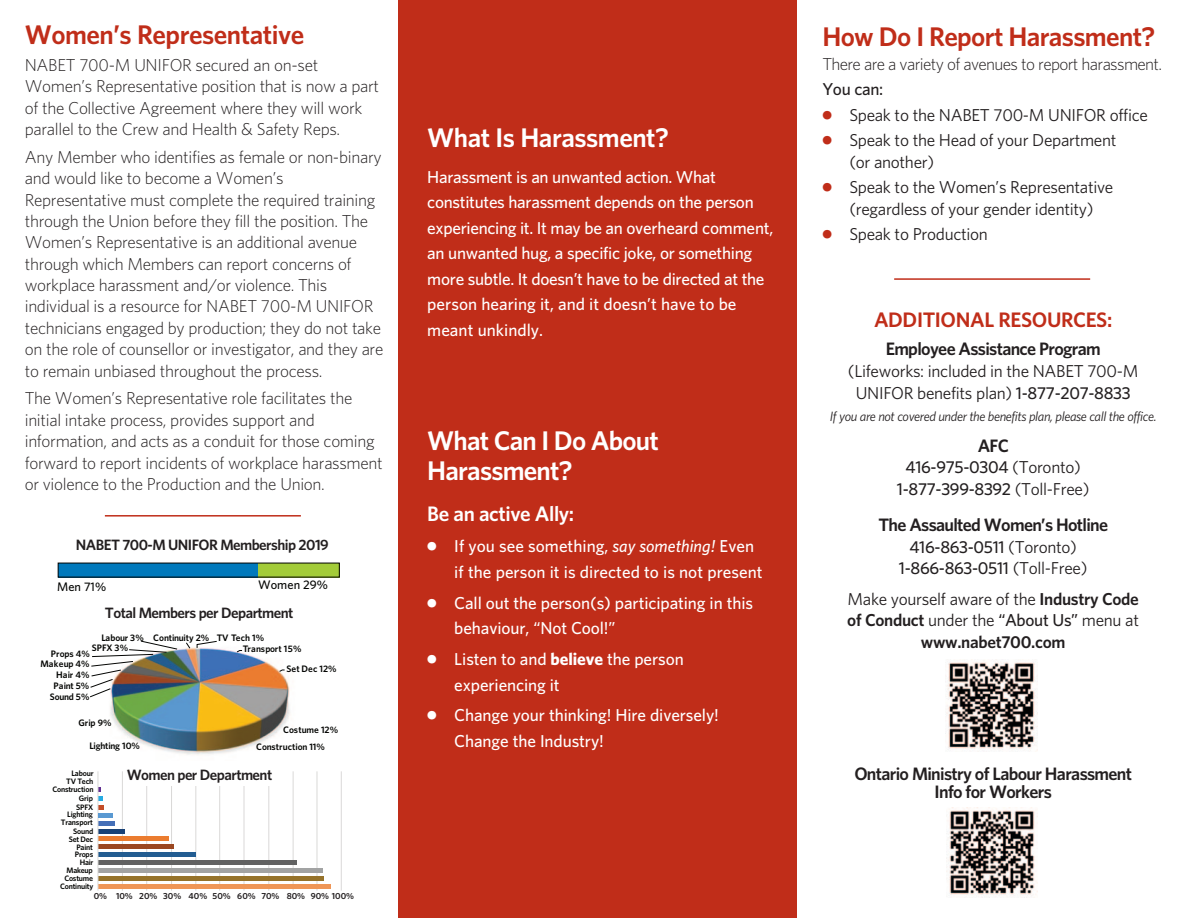
<style>
.page{position:relative;width:1188px;height:918px;background:#fff}
.page>*{position:absolute;margin:0;border:0;box-sizing:border-box;transform-origin:0 0}
.t1{font:600 27px "Whitney";letter-spacing:-.02em;color:#c02d19}
.t2{font:600 27px/30px "Whitney";letter-spacing:-.03em;color:#fff}
.t3{font:600 21px "Whitney";letter-spacing:-.02em;color:#c02d19}
.t4{font:600 21px "Whitney";letter-spacing:-.02em;color:#fff}
.t5{font:600 18px/18px "Whitney";letter-spacing:-.04em;color:#231f20;text-align:center}
.t6{font:300 17.25px/21.3px "Whitney";letter-spacing:-.02em;color:#231f20}
.t7{font:500 17.25px/25.5px "Whitney";letter-spacing:-.005em;color:#fff}
.t8{font:17.25px/21.8px "Whitney";letter-spacing:-.02em;color:#231f20;text-align:center}
.t9{font:500 17.25px/21.8px "Whitney";letter-spacing:-.02em;color:#231f20;text-align:center}
.t10{font:600 17.25px/21.8px "Whitney";letter-spacing:-.02em;color:#231f20;text-align:center}
.t11{font:600 15px "Whitney";letter-spacing:-.04em;color:#231f20}
.t12{font:italic 13.5px "Whitney";letter-spacing:-.03em;color:#231f20}
.t13{font:500 12.45px "Whitney";letter-spacing:.005em;color:#040503}
.t14{font:600 9.45px "Whitney";color:#040503}
.t15{font:600 9.45px "Whitney";letter-spacing:-.025em;color:#040503}
.t16{font:600 9.45px/20.5px "Whitney";letter-spacing:.025em;color:#040503}
.t17{font:600 8.85px "Whitney";color:#211d1e}
.t18{font:600 7.8px/8.2px "Whitney";letter-spacing:-.025em;color:#040503;text-align:right}
.s1{font-family:"Universal Newswith Comm Pi";font-weight:400}
.s2{font-style:italic}
.s3{font-weight:700}
.s4{font-family:"Universal Newswith Comm Pi";color:#c02d19}
.s5{font-weight:500}
.s6{font-weight:400}
</style>
<div class="page">
<div style="left:398px;top:0;width:398px;height:918px;background:#c02d19"></div>
<img style="left:110px;top:640px;width:180px;height:115px">
<svg style="left:236px;top:650px;width:7px;height:3px"></svg>
<svg style="left:279px;top:669px;width:6px;height:3px"></svg>
<svg style="left:90px;top:640px;width:88px;height:58px"></svg>
<svg style="left:186px;top:642px;width:5px;height:7px"></svg>
<svg style="left:197px;top:641px;width:20px;height:7px"></svg>
<hr style="left:146px;top:771px;width:1px;height:120px;background:#dad9d8">
<hr style="left:196px;top:771px;width:1px;height:120px;background:#dad9d8">
<hr style="left:244px;top:771px;width:1px;height:120px;background:#dad9d8">
<hr style="left:293px;top:771px;width:1px;height:120px;background:#dad9d8">
<hr style="left:341px;top:771px;width:1px;height:120px;background:#dad9d8">
<hr style="left:122px;top:771px;width:1px;height:120px;background:#dad9d8">
<hr style="left:171px;top:771px;width:1px;height:120px;background:#dad9d8">
<hr style="left:219px;top:771px;width:1px;height:120px;background:#dad9d8">
<hr style="left:269px;top:771px;width:1px;height:120px;background:#dad9d8">
<hr style="left:317px;top:771px;width:1px;height:120px;background:#dad9d8">
<hr style="left:98px;top:829px;width:27px;height:4px;background:#194276">
<hr style="left:98px;top:821px;width:17px;height:4px;background:#456fb7">
<hr style="left:98px;top:845px;width:76px;height:4px;background:#9b4721">
<svg style="left:99px;top:788px;width:5px;height:21px"></svg>
<hr style="left:98px;top:837px;width:71px;height:4px;background:#eb7c2f">
<hr style="left:98px;top:853px;width:97px;height:4px;background:#225c91">
<hr style="left:98px;top:861px;width:199px;height:4px;background:#626262">
<div style="left:98px;top:868px;width:224px;height:5px;background:#a2a3a3"></div>
<hr style="left:98px;top:877px;width:225px;height:4px;background:#96732b">
<div style="left:98px;top:884px;width:232px;height:5px;background:#ef9657"></div>
<hr style="left:98px;top:771px;width:1px;height:120px;background:#dad9d8">
<hr style="left:98px;top:813px;width:15px;height:4px;background:#5999d2">
<div style="left:58px;top:563px;width:200px;height:14px;background:#0079bc"></div>
<div style="left:258px;top:563px;width:81px;height:14px;background:#a3cc39"></div>
<img style="left:946px;top:660px;width:92px;height:92px">
<img style="left:948px;top:807px;width:90px;height:91px">
<div style="left:123px;top:766px;width:153px;height:20px;background:#fff"></div>
<hr style="left:105px;top:515px;width:196px;height:2px;background:#c02d19">
<hr style="left:894px;top:278px;width:196px;height:2px;background:#c02d19">
<p class="t1" style="left:25px;top:25px;width:281px">Women’s Representative</p>
<p class="t6" style="left:25px;top:56px;width:356px">NABET 700-M UNIFOR secured an on-set Women’s Representative position that is now a part of the Collective Agreement where they will work parallel to the Crew and Health &amp; Safety Reps.</p>
<p class="t6" style="left:25px;top:148px;width:360px">Any Member who identifies as female or non-binary and would like to become a Women’s Representative must complete the required training through the Union before they fill the position. The Women’s Representative is an additional avenue through which Members can report concerns of workplace harassment and/or violence. This individual is a resource for NABET 700-M UNIFOR technicians engaged by production; they do not take on the role of counsellor or investigator, and they are to remain unbiased throughout the process.</p>
<p class="t6" style="left:25px;top:389px;width:360px">The Women’s Representative role facilitates the initial intake process, provides support and information, and acts as a conduit for those coming forward to report incidents of workplace harassment or violence to the Production and the Union.</p>
<p class="t11" style="left:76px;top:539px;width:254px">NABET 700-M UNIFOR Membership 2019</p>
<p class="t13" style="left:57px;top:582px;width:51px">Men 71%</p>
<p class="t13" style="left:258px;top:581px;width:71px">Women 29%</p>
<p class="t11" style="left:105px;top:608px;width:190px">Total Members per Department</p>
<p class="t15" style="left:101px;top:634px;width:164px">Labour 3% Continuity 2% TV Tech 1%</p>
<p class="t14" style="left:92px;top:644px;width:38px">SPFX 3%</p>
<p class="t16" style="left:286px;top:639px;width:52px;text-indent:-44px">Transport 15%<br>Set Dec 12%</p>
<p class="t14" style="left:51px;top:650px;width:40px">Props 4%</p>
<p class="t14" style="left:40px;top:660px;width:51px">Makeup 4%</p>
<p class="t14" style="left:56px;top:671px;width:35px">Hair 4%</p>
<p class="t14" style="left:53px;top:682px;width:37px">Paint 5%</p>
<p class="t14" style="left:50px;top:693px;width:41px">Sound 5%</p>
<p class="t14" style="left:79px;top:719px;width:35px">Grip 9%</p>
<p class="t14" style="left:283px;top:726px;width:56px">Costume 12%</p>
<p class="t15" style="left:89px;top:743px;width:52px">Lighting 10%</p>
<p class="t14" style="left:256px;top:744px;width:70px">Construction 11%</p>
<p class="t18" style="left:71px;top:770px;width:24px">Labour</p>
<p class="t18" style="left:67px;top:804px;width:28px;line-height:7.2px">SPFX<br>Lighting</p>
<p class="t18" style="left:52px;top:778px;width:43px">TV Tech<br>Construction</p>
<p class="t18" style="left:79px;top:794px;width:15px">Grip</p>
<p class="t18" style="left:61px;top:819px;width:34px">Transport<br>Sound</p>
<p class="t18" style="left:69px;top:836px;width:26px">Set Dec</p>
<p class="t18" style="left:76px;top:843px;width:18px">Paint</p>
<p class="t18" style="left:75px;top:851px;width:20px">Props</p>
<p class="t18" style="left:80px;top:859px;width:15px">Hair</p>
<p class="t18" style="left:64px;top:867px;width:30px;text-align:left">Makeup<br>Costume</p>
<p class="t18" style="left:60px;top:883px;width:35px">Continuity</p>
<p class="t11" style="left:127px;top:769px;width:147px">Women per Department</p>
<p class="t17" style="left:116px;top:893px;width:18px">10%</p>
<p class="t17" style="left:163px;top:893px;width:20px">30%</p>
<p class="t17" style="left:213px;top:893px;width:20px">50%</p>
<p class="t17" style="left:261px;top:893px;width:20px">70%</p>
<p class="t17" style="left:311px;top:892px;width:45px">90% 100%</p>
<p class="t17" style="left:94px;top:893px;width:15px">0%</p>
<p class="t17" style="left:139px;top:893px;width:20px">20%</p>
<p class="t17" style="left:189px;top:893px;width:20px">40%</p>
<p class="t17" style="left:237px;top:893px;width:20px">60%</p>
<p class="t17" style="left:287px;top:893px;width:20px">80%</p>
<p class="t2" style="left:427px;top:124px;width:243px">What Is Harassment?</p>
<p class="t7" style="left:427px;top:165px;width:348px">Harassment is an unwanted action. What constitutes harassment depends on the person experiencing it. It may be an overheard comment, an unwanted hug, a specific joke, or something more subtle. It doesn’t have to be directed at the person hearing it, and it doesn’t have to be meant unkindly.</p>
<p class="t2" style="left:427px;top:427px;width:233px">What Can I Do About<br>Harassment?</p>
<p class="t4" style="left:427px;top:506px;width:148px">Be an active Ally:</p>
<p class="t7" style="left:454px;top:535px;width:310px;text-indent:-27px"><span class="s1">●</span> If you see something, <span class="s2">say something!</span> Even if the person it is directed to is not present</p>
<p class="t7" style="left:454px;top:591px;width:300px;text-indent:-27px"><span class="s1">●</span> Call out the person(s) participating in this behaviour, “Not Cool!”</p>
<p class="t7" style="left:454px;top:648px;width:231px;text-indent:-27px"><span class="s1">●</span> Listen to and <span class="s3">believe</span> the person experiencing it</p>
<p class="t7" style="left:454px;top:704px;width:266px;text-indent:-27px"><span class="s1">●</span> Change your thinking! Hire diversely!<br>Change the Industry!</p>
<p class="t1" style="left:822px;top:26px;width:335px">How Do I Report Harassment?</p>
<p class="t6" style="left:822px;top:55px;width:341px">There are a variety of avenues to report harassment.</p>
<p class="t9" style="left:822px;top:80px;width:62px">You can:</p>
<p class="t8" style="left:822px;top:106px;width:327px"><span class="s4">●</span> Speak to the NABET 700-M UNIFOR office</p>
<p class="t8" style="left:849px;top:131px;width:269px;text-align:left;text-indent:-27px"><span class="s4">●</span> Speak to the Head of your Department (or another)</p>
<p class="t8" style="left:822px;top:178px;width:293px"><span class="s4">●</span> Speak to the Women’s Representative (regardless of your gender identity)</p>
<p class="t8" style="left:822px;top:224px;width:167px"><span class="s4">●</span> Speak to Production</p>
<p class="t3" style="left:874px;top:311px;width:240px">ADDITIONAL RESOURCES:</p>
<p class="t5" style="left:886px;top:341px;width:217px">Employee Assistance Program</p>
<p class="t8" style="left:848px;top:362px;width:292px">(Lifeworks: included in the NABET 700-M<br>UNIFOR benefits plan) <span class="s5">1-877-207-8833</span></p>
<p class="t12" style="left:830px;top:408px;width:328px">If you are not covered under the benefits plan, please call the office.</p>
<p class="t5" style="left:978px;top:438px;width:33px">AFC</p>
<p class="t9" style="left:897px;top:458px;width:194px">416-975-0304 <span class="s6">(Toronto)<br></span>1-877-399-8392 <span class="s6">(Toll-Free)</span></p>
<p class="t5" style="left:878px;top:517px;width:231px">The Assaulted Women’s Hotline</p>
<p class="t9" style="left:899px;top:537px;width:190px">416-863-0511 <span class="s6">(Toronto)<br></span>1-866-863-0511 <span class="s6">(Toll-Free)</span></p>
<p class="t10" style="left:847px;top:589px;width:293px"><span class="s6">Make yourself aware of the</span> Industry Code of Conduct <span class="s6">under the</span> <span class="s5">“About Us”</span> <span class="s6">menu at </span>www.nabet700.com</p>
<p class="t5" style="left:854px;top:766px;width:279px">Ontario Ministry of Labour Harassment<br>Info for Workers</p>
</div>
